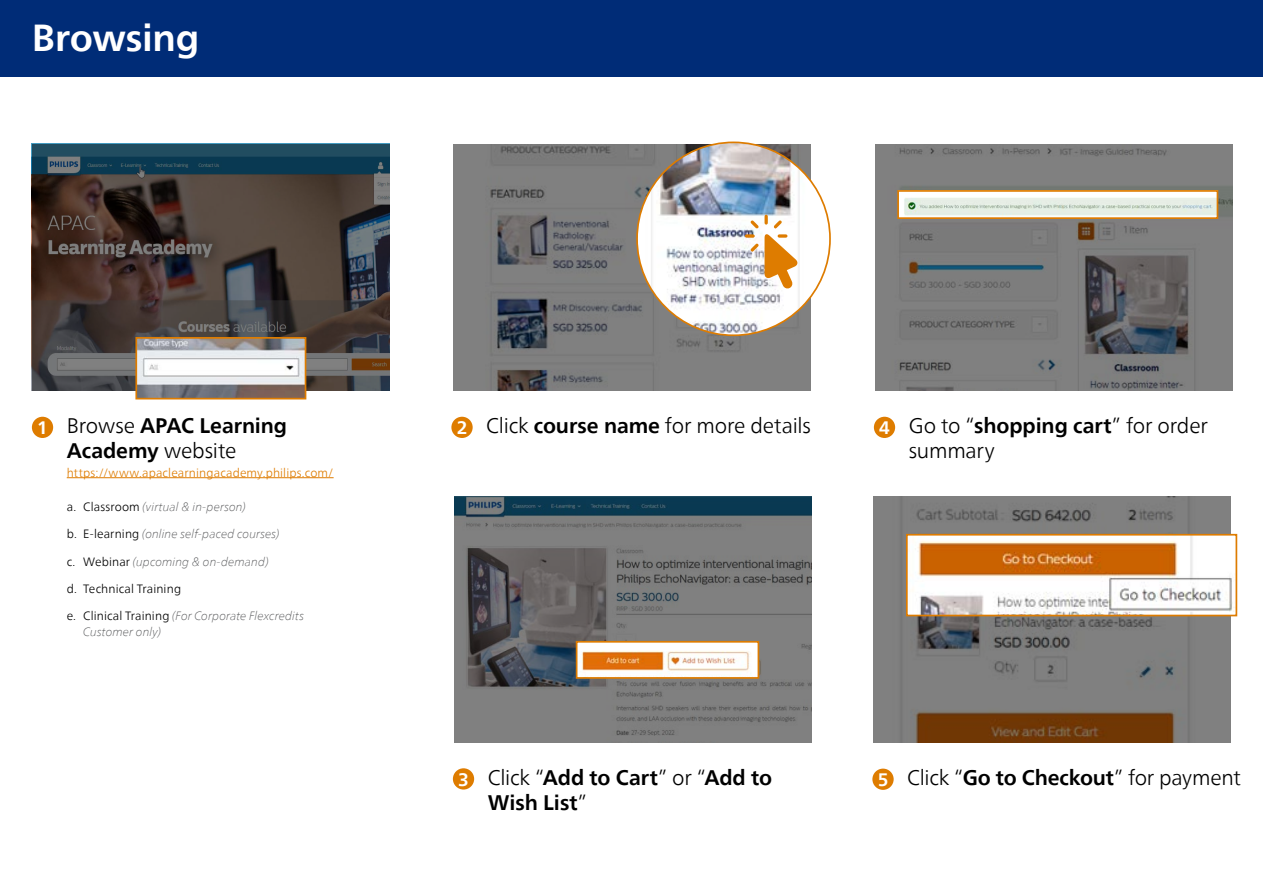
<style>
.page{position:relative;width:1263px;height:893px;background:#fff}
.page>*{position:absolute;margin:0;border:0;box-sizing:border-box;transform-origin:0 0}
.t1{font:700 37.5px "Neue Frutiger World";letter-spacing:-.01em;color:#fff}
.t2{font:300 21px/25.2px "Neue Frutiger World";letter-spacing:-.01em;color:#000}
.t3{font:700 21px/25.2px "Neue Frutiger World";letter-spacing:-.005em;color:#000}
.t4{font:700 18px "Neue Frutiger World";color:#fff}
.t5{font:italic 100 12px/16.2px "Neue Frutiger World";letter-spacing:.01em;color:#58595b}
.t6{font:300 12px "Neue Frutiger World";letter-spacing:.01em;color:#de7c00}
.t7{font:300 12px "Neue Frutiger World";letter-spacing:.01em;color:#000}
.s1{font-weight:300}
.s2{font-weight:300;font-style:normal;color:#000}
.s3{font-weight:700;font-size:18px;color:#fff}
.s4{font-weight:700}
.s5{font-size:18px;color:#fff}
</style>
<div class="page">
<hr style="left:67px;top:477px;width:267px;height:1px;background:#de7c00">
<div style="left:32px;top:417px;width:21px;height:21px;background:#de7c00;border-radius:50%"></div>
<div style="left:0;top:0;width:1263px;height:77px;background:#002c77"></div>
<div style="left:451px;top:417px;width:22px;height:21px;background:#de7c00;border-radius:50%"></div>
<div style="left:453px;top:768px;width:21px;height:21px;background:#de7c00;border-radius:50%"></div>
<div style="left:872px;top:769px;width:22px;height:21px;background:#de7c00;border-radius:50%"></div>
<div style="left:874px;top:417px;width:21px;height:21px;background:#de7c00;border-radius:50%"></div>
<svg style="left:32px;top:144px;width:357px;height:247px;background:#413f3f"></svg>
<svg style="left:454px;top:496px;width:357px;height:247px;background:#6a6e71"></svg>
<svg style="left:453px;top:144px;width:357px;height:247px;background:#757677"></svg>
<svg style="left:875px;top:144px;width:357px;height:247px;background:#767677"></svg>
<svg style="left:874px;top:496px;width:357px;height:247px;background:#79726c"></svg>
<img style="left:138px;top:340px;width:165px;height:56px">
<div style="left:135px;top:337px;width:171px;height:62px;border:2px solid #de7c00"></div>
<img style="left:635px;top:141px;width:196px;height:196px">
<img style="left:900px;top:193px;width:315px;height:23px">
<div style="left:897px;top:190px;width:321px;height:29px;border:2px solid #de7c00"></div>
<img style="left:579px;top:644px;width:177px;height:32px">
<div style="left:576px;top:641px;width:183px;height:38px;border:2px solid #de7c00"></div>
<img style="left:909px;top:537px;width:325px;height:76px">
<div style="left:906px;top:534px;width:331px;height:82px;border:2px solid #de7c00"></div>
<h1 class="t1" style="left:32px;top:5px;width:169px">Browsing</h1>
<h3 class="t4" style="left:37px;top:412px;width:12px">1</h3>
<h2 class="t3" style="left:67px;top:413px;width:222px"><span class="s1">Browse</span> APAC Learning<br>Academy <span class="s1">website</span></h2>
<p class="t6" style="left:67px;top:463px;width:268px">https://www.apaclearningacademy.philips.com/</p>
<p class="t5" style="left:67px;top:498px;width:181px"><span class="s2">a. Classroom</span> (virtual &amp; in-person)</p>
<p class="t5" style="left:67px;top:525px;width:214px"><span class="s2">b. E-learning</span> (online self-paced courses)</p>
<p class="t5" style="left:67px;top:552px;width:203px"><span class="s2">c. Webinar</span> (upcoming &amp; on-demand)</p>
<p class="t7" style="left:67px;top:579px;width:116px">d. Technical Training</p>
<p class="t5" style="left:83px;top:607px;width:222px;text-indent:-16px"><span class="s2">e. Clinical Training</span> (For Corporate Flexcredits<br>Customer only)</p>
<h2 class="t2" style="left:457px;top:413px;width:356px"><span class="s3">2</span> Click <span class="s4">course name</span> for more details</h2>
<h2 class="t2" style="left:909px;top:413px;width:301px;text-indent:-30px"><span class="s3">4</span> Go to “<span class="s4">shopping cart</span>” for order summary</h2>
<h2 class="t3" style="left:488px;top:764px;width:286px;text-indent:-30px"><span class="s5">3</span> <span class="s1">Click “</span>Add to Cart<span class="s1">” or “</span>Add to<br>Wish List<span class="s1">”</span></h2>
<h2 class="t2" style="left:878px;top:765px;width:365px"><span class="s3">5</span> Click “<span class="s4">Go to Checkout</span>” for payment</h2>
</div>
